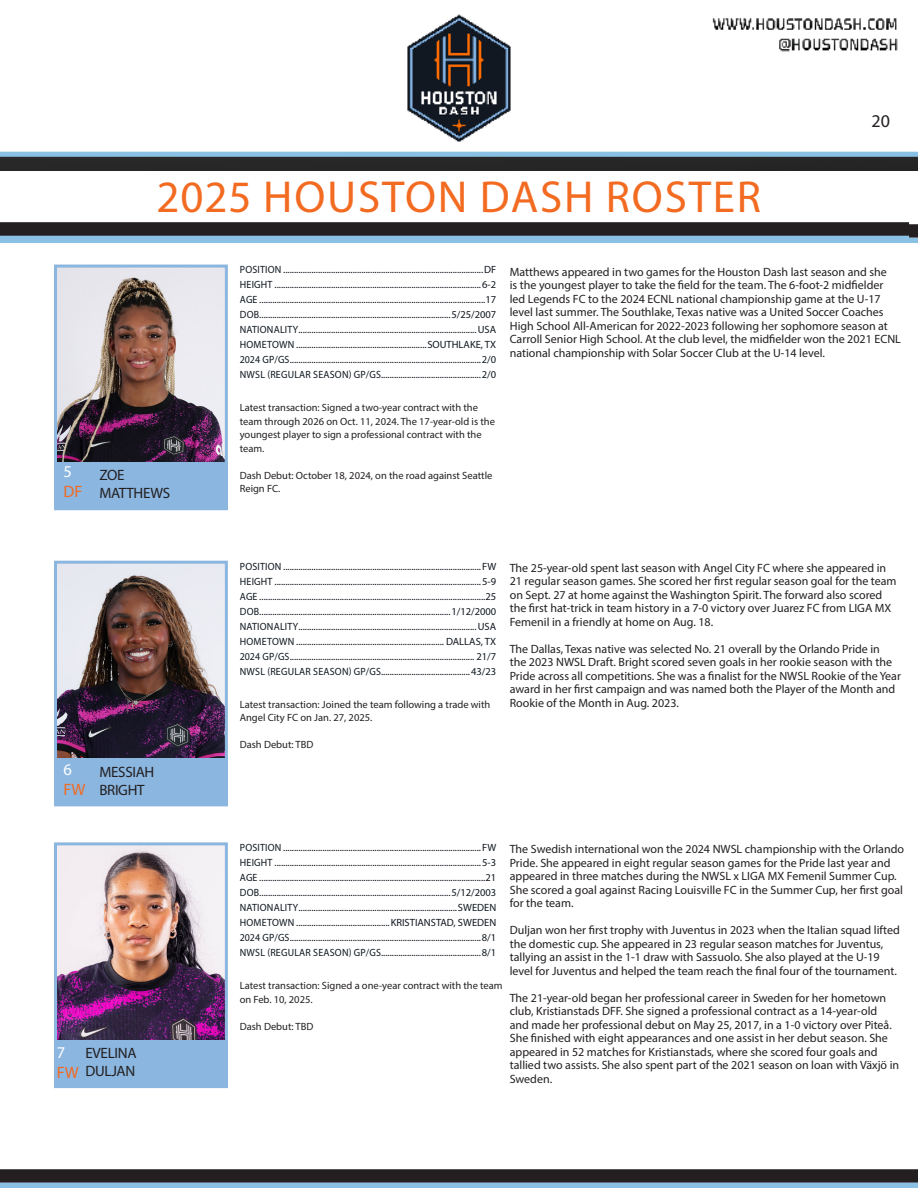
<style>
.page{position:relative;width:918px;height:1188px;background:#fff}
.page>*{position:absolute;margin:0;border:0;box-sizing:border-box;transform-origin:0 0}
.t1{font:45px "Myriad Pro";letter-spacing:.04em;color:#f36a21}
.t2{font:18px "Myriad Pro";color:#231f20}
.t3{font:16.5px "Myriad Pro";color:#f36a21}
.t4{font:16.5px "Myriad Pro";color:#fff}
.t5{font:15px "Myriad Pro";letter-spacing:-.02em;color:#231f20}
.t6{font:12px/13.5px "Myriad Pro";color:#231f20}
.t7{font:10.5px "Myriad Pro";letter-spacing:.02em;color:#0f171f;scale:.95 1}
.t8{font:10.5px "Myriad Pro";color:#0f171f;scale:.95 1}
.t9{font:10.5px/13.5px "Myriad Pro";color:#231f20}
</style>
<div class="page">
<img style="left:0;top:14px;width:918px;height:156px">
<div style="left:0;top:238px;width:918px;height:5px;background:#89c0e3"></div>
<div style="left:0;top:1169px;width:918px;height:14px;background:#231f20"></div>
<div style="left:0;top:1183px;width:918px;height:5px;background:#89c0e3"></div>
<img style="left:58px;top:269px;width:166px;height:193px">
<div style="left:54px;top:265px;width:174px;height:245px;border:3px solid #8ab6e0"></div>
<div style="left:0;top:222px;width:909px;height:14px;background:#231f20"></div>
<div style="left:0;top:236px;width:909px;height:5px;background:#89c0e3"></div>
<div style="left:54px;top:462px;width:174px;height:48px;background:#8ab6e0"></div>
<img style="left:58px;top:565px;width:166px;height:194px">
<div style="left:54px;top:561px;width:174px;height:245px;border:3px solid #8ab6e0"></div>
<div style="left:54px;top:759px;width:174px;height:47px;background:#8ab6e0"></div>
<img style="left:58px;top:846px;width:166px;height:194px">
<div style="left:54px;top:842px;width:174px;height:246px;border:3px solid #8ab6e0"></div>
<div style="left:54px;top:1040px;width:174px;height:48px;background:#8ab6e0"></div>
<p class="t1" style="left:156px;top:169px;width:606px">2025 HOUSTON DASH ROSTER</p>
<h2 class="t2" style="left:872px;top:110px;width:20px">20</h2>
<p class="t4" style="left:63px;top:461px;width:10px">5</p>
<p class="t3" style="left:63px;top:481px;width:21px">DF</p>
<p class="t5" style="left:99px;top:466px;width:27px">ZOE</p>
<p class="t5" style="left:99px;top:484px;width:72px">MATTHEWS</p>
<p class="t7" style="left:240px;top:263px;width:271px">POSITION ............................................................................................DF</p>
<p class="t7" style="left:240px;top:278px;width:271px">HEIGHT ...............................................................................................6-2</p>
<p class="t7" style="left:240px;top:293px;width:271px">AGE ........................................................................................................17</p>
<p class="t8" style="left:240px;top:308px;width:271px">DOB........................................................................................5/25/2007</p>
<p class="t7" style="left:240px;top:323px;width:271px">NATIONALITY..................................................................................USA</p>
<p class="t8" style="left:240px;top:338px;width:271px">HOMETOWN ............................................................SOUTHLAKE, TX</p>
<p class="t7" style="left:240px;top:353px;width:272px">2024 GP/GS........................................................................................2/0</p>
<p class="t7" style="left:240px;top:368px;width:271px">NWSL (REGULAR SEASON) GP/GS..............................................2/0</p>
<p class="t9" style="left:240px;top:401px;width:257px">Latest transaction: Signed a two-year contract with the team through 2026 on Oct. 11, 2024. The 17-year-old is the youngest player to sign a professional contract with the team.</p>
<p class="t9" style="left:240px;top:469px;width:254px">Dash Debut: October 18, 2024, on the road against Seattle<br>Reign FC.</p>
<p class="t6" style="left:510px;top:265px;width:393px">Matthews appeared in two games for the Houston Dash last season and she<br>is the youngest player to take the field for the team. The 6-foot-2 midfielder led Legends FC to the 2024 ECNL national championship game at the U-17 level last summer. The Southlake, Texas native was a United Soccer Coaches High School All-American for 2022-2023 following her sophomore season at Carroll Senior High School. At the club level, the midfielder won the 2021 ECNL national championship with Solar Soccer Club at the U-14 level.</p>
<p class="t4" style="left:63px;top:759px;width:10px">6</p>
<p class="t3" style="left:63px;top:779px;width:23px">FW</p>
<p class="t5" style="left:99px;top:763px;width:56px">MESSIAH</p>
<p class="t5" style="left:99px;top:781px;width:47px">BRIGHT</p>
<p class="t7" style="left:240px;top:560px;width:271px">POSITION ...........................................................................................FW</p>
<p class="t7" style="left:240px;top:575px;width:271px">HEIGHT ...............................................................................................5-9</p>
<p class="t7" style="left:240px;top:590px;width:271px">AGE ........................................................................................................25</p>
<p class="t8" style="left:240px;top:605px;width:271px">DOB........................................................................................1/12/2000</p>
<p class="t7" style="left:240px;top:620px;width:271px">NATIONALITY..................................................................................USA</p>
<p class="t7" style="left:240px;top:635px;width:271px">HOMETOWN .................................................................... DALLAS, TX</p>
<p class="t8" style="left:240px;top:650px;width:272px">2024 GP/GS..................................................................................... 21/7</p>
<p class="t7" style="left:240px;top:665px;width:271px">NWSL (REGULAR SEASON) GP/GS.........................................43/23</p>
<p class="t9" style="left:240px;top:697px;width:252px">Latest transaction: Joined the team following a trade with<br>Angel City FC on Jan. 27, 2025.</p>
<p class="t9" style="left:240px;top:738px;width:75px">Dash Debut: TBD</p>
<p class="t6" style="left:510px;top:561px;width:388px">The 25-year-old spent last season with Angel City FC where she appeared in 21 regular season games. She scored her first regular season goal for the team on Sept. 27 at home against the Washington Spirit. The forward also scored the first hat-trick in team history in a 7-0 victory over Juarez FC from LIGA MX Femenil in a friendly at home on Aug. 18.</p>
<p class="t6" style="left:510px;top:642px;width:393px">The Dallas, Texas native was selected No. 21 overall by the Orlando Pride in<br>the 2023 NWSL Draft. Bright scored seven goals in her rookie season with the Pride across all competitions. She was a finalist for the NWSL Rookie of the Year award in her first campaign and was named both the Player of the Month and Rookie of the Month in Aug. 2023.</p>
<p class="t4" style="left:57px;top:1042px;width:10px">7</p>
<p class="t3" style="left:57px;top:1062px;width:23px">FW</p>
<p class="t5" style="left:85px;top:1044px;width:53px">EVELINA</p>
<p class="t5" style="left:85px;top:1062px;width:52px">DULJAN</p>
<p class="t7" style="left:240px;top:841px;width:271px">POSITION ...........................................................................................FW</p>
<p class="t7" style="left:240px;top:856px;width:271px">HEIGHT ...............................................................................................5-3</p>
<p class="t7" style="left:240px;top:871px;width:271px">AGE ........................................................................................................21</p>
<p class="t8" style="left:240px;top:886px;width:271px">DOB........................................................................................5/12/2003</p>
<p class="t7" style="left:240px;top:901px;width:271px">NATIONALITY.........................................................................SWEDEN</p>
<p class="t8" style="left:240px;top:916px;width:271px">HOMETOWN ...........................................KRISTIANSTAD, SWEDEN</p>
<p class="t7" style="left:240px;top:931px;width:272px">2024 GP/GS........................................................................................8/1</p>
<p class="t7" style="left:240px;top:946px;width:271px">NWSL (REGULAR SEASON) GP/GS..............................................8/1</p>
<p class="t9" style="left:240px;top:979px;width:264px">Latest transaction: Signed a one-year contract with the team on Feb. 10, 2025.</p>
<p class="t9" style="left:240px;top:1019px;width:75px">Dash Debut: TBD</p>
<p class="t6" style="left:510px;top:842px;width:396px">The Swedish international won the 2024 NWSL championship with the Orlando Pride. She appeared in eight regular season games for the Pride last year and appeared in three matches during the NWSL x LIGA MX Femenil Summer Cup.<br>She scored a goal against Racing Louisville FC in the Summer Cup, her first goal for the team.</p>
<p class="t6" style="left:510px;top:923px;width:392px">Duljan won her first trophy with Juventus in 2023 when the Italian squad lifted the domestic cup. She appeared in 23 regular season matches for Juventus, tallying an assist in the 1-1 draw with Sassuolo. She also played at the U-19 level for Juventus and helped the team reach the final four of the tournament.</p>
<p class="t6" style="left:510px;top:991px;width:391px">The 21-year-old began her professional career in Sweden for her hometown club, Kristianstads DFF. She signed a professional contract as a 14-year-old and made her professional debut on May 25, 2017, in a 1-0 victory over Piteå.<br>She finished with eight appearances and one assist in her debut season. She appeared in 52 matches for Kristianstads, where she scored four goals and tallied two assists. She also spent part of the 2021 season on loan with Växjö in Sweden.</p>
</div>
